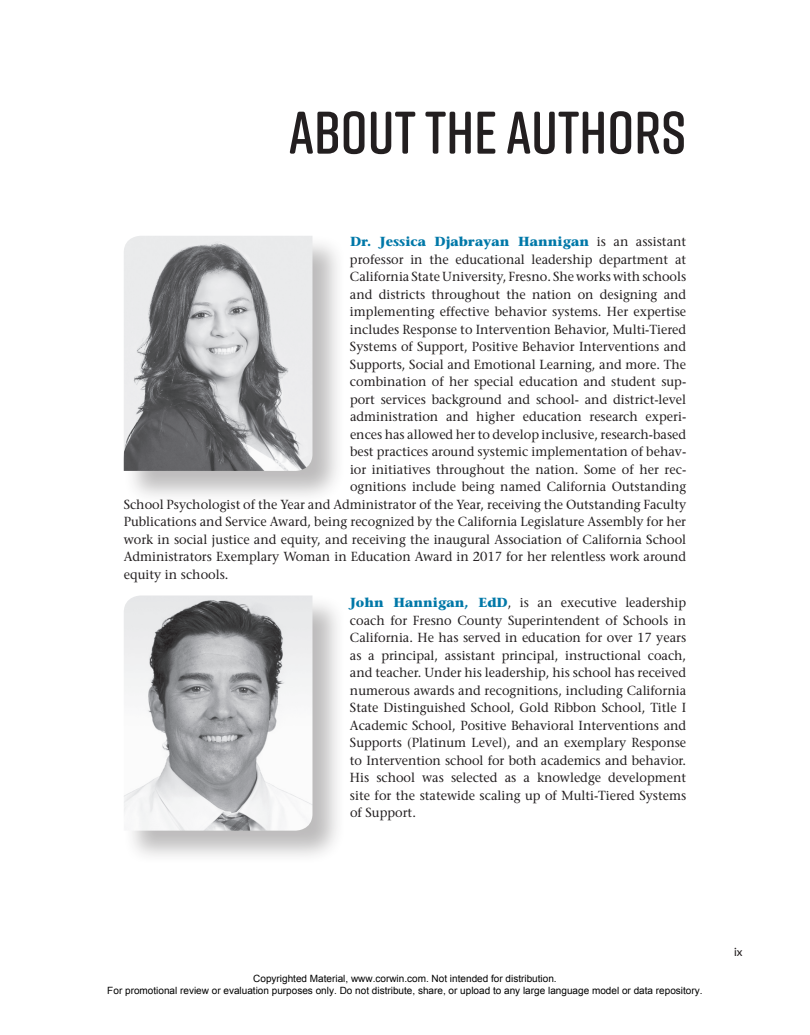
<style>
.page{position:relative;width:810px;height:1035px;background:#fff}
.page>*{position:absolute;margin:0;border:0;box-sizing:border-box;transform-origin:0 0}
.t1{font:600 60px "Rift Soft";color:#231f20}
.t2{font:500 13.12px/17.5px "Stone Serif Std";color:#231f20;text-align:justify}
.t3{font:700 13.12px "Stone Serif Std";color:#0078a8}
.t4{font:500 11.25px "Lato";color:#231f20}
.t5{font:10px/12px "Arial";color:#000;text-align:center}
.s1{font-weight:500;color:#231f20}
.s2{font-weight:700;color:#0078a8}
</style>
<div class="page">
<div style="left:123px;top:235px;width:223px;height:270px;background:#231f20;opacity:.3"></div>
<img style="left:124px;top:236px;width:188px;height:235px">
<div style="left:123px;top:594px;width:223px;height:270px;background:#231f20;opacity:.3"></div>
<img style="left:124px;top:595px;width:188px;height:236px">
<p class="t1" style="left:289px;top:90px;width:399px">ABOUT THE AUTHORS</p>
<p class="t3" style="left:350px;top:233px;width:338px">Dr. Jessica Djabrayan Hannigan <span class="s1">is an assistant</span></p>
<p class="t2" style="left:350px;top:250px;width:338px">professor in the educational leadership department at</p>
<p class="t2" style="left:350px;top:268px;width:338px">California State University, Fresno. She works with schools</p>
<p class="t2" style="left:350px;top:285px;width:338px">and districts throughout the nation on designing and</p>
<p class="t2" style="left:350px;top:303px;width:338px">implementing effective behavior systems. Her expertise</p>
<p class="t2" style="left:350px;top:320px;width:338px">includes Response to Intervention Behavior, Multi-Tiered</p>
<p class="t2" style="left:350px;top:338px;width:338px">Systems of Support, Positive Behavior Interventions and</p>
<p class="t2" style="left:350px;top:355px;width:338px">Supports, Social and Emotional Learning, and more. The</p>
<p class="t2" style="left:350px;top:373px;width:338px">combination of her special education and student sup-</p>
<p class="t2" style="left:350px;top:390px;width:338px">port services background and school- and district-level</p>
<p class="t2" style="left:350px;top:408px;width:338px">administration and higher education research experi-</p>
<p class="t2" style="left:350px;top:425px;width:338px">ences has allowed her to develop inclusive, research-based</p>
<p class="t2" style="left:350px;top:443px;width:338px">best practices around systemic implementation of behav-</p>
<p class="t2" style="left:350px;top:460px;width:338px">ior initiatives throughout the nation. Some of her rec-</p>
<p class="t2" style="left:350px;top:478px;width:338px">ognitions include being named California Outstanding</p>
<p class="t2" style="left:124px;top:495px;width:564px">School Psychologist of the Year and Administrator of the Year, receiving the Outstanding Faculty</p>
<p class="t2" style="left:124px;top:513px;width:564px">Publications and Service Award, being recognized by the California Legislature Assembly for her</p>
<p class="t2" style="left:124px;top:530px;width:564px">work in social justice and equity, and receiving the inaugural Association of California School</p>
<p class="t2" style="left:124px;top:548px;width:564px">Administrators Exemplary Woman in Education Award in 2017 for her relentless work around</p>
<p class="t2" style="left:124px;top:565px;width:106px">equity in schools.</p>
<p class="t2" style="left:350px;top:594px;width:338px"><span class="s2">John Hannigan, EdD</span>, is an executive leadership coach for Fresno County Superintendent of Schools in California. He has served in education for over 17 years as a principal, assistant principal, instructional coach, and teacher. Under his leadership, his school has received numerous awards and recognitions, including California State Distinguished School, Gold Ribbon School, Title I Academic School, Positive Behavioral Interventions and Supports (Platinum Level), and an exemplary Response to Intervention school for both academics and behavior.<br>His school was selected as a knowledge development site for the statewide scaling up of Multi-Tiered Systems of Support.</p>
<p class="t5" style="left:107px;top:972px;width:597px">Copyrighted Material, www.corwin.com. Not intended for distribution.<br>For promotional review or evaluation purposes only. Do not distribute, share, or upload to any large language model or data repository.</p>
<p class="t4" style="left:734px;top:944px;width:10px">ix</p>
</div>
